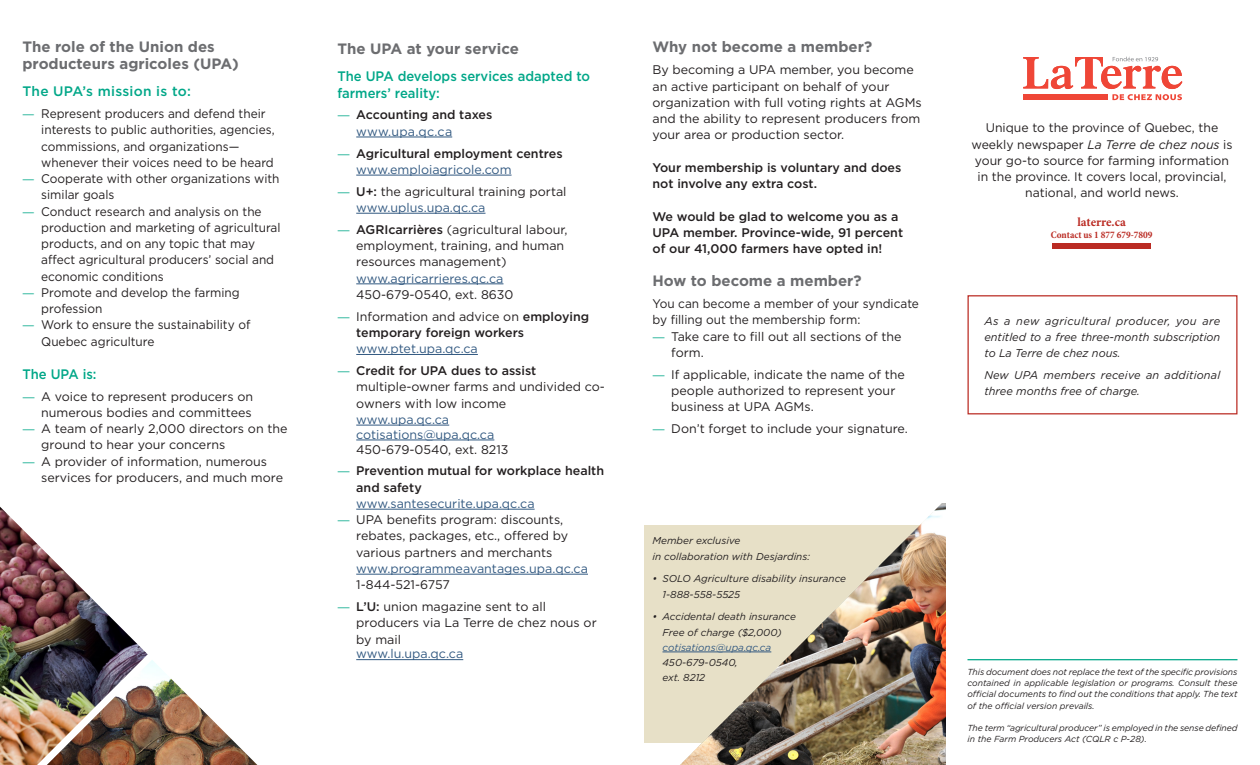
<style>
.page{position:relative;width:1260px;height:765px;background:#fff}
.page>*{position:absolute;margin:0;border:0;box-sizing:border-box;transform-origin:0 0}
.Sous-Titre-1{font:700 15px/16.2px "Gotham";color:#6c6d70}
.Sous-Titre-2{font:700 15px "Gotham";color:#6c6d70}
.Sous-Titre-2-2{font:500 13.75px/16.2px "Gotham";color:#00a788;scale:.95 1}
.Sous-Titre-2-3{font:500 13.75px "Gotham";letter-spacing:.02em;color:#00a788}
.texte{font:12.5px/16.2px "Gotham";color:#231f20}
.texte-2{font:12.5px/16.2px "Gotham";color:#231f20;scale:.95 1}
.texte-3{font:500 12.5px/16.2px "Gotham";color:#231f20}
.t1{font:12.5px/14.9px "Gotham";color:#325981}
.t2{font:700 12.5px "Minion Pro";letter-spacing:-.005em;color:#ba2b23}
.texte-4{font:italic 11.25px/16.2px "Gotham";color:#231f20;text-align:justify}
.texte-5{font:italic 10px/16.2px "Gotham";color:#231f20}
.t3{font:italic 10px/14.9px "Gotham";color:#325981}
.t4{font:700 condensed 10px "Minion Pro";color:#ba2b23}
.texte-6{font:italic 8.75px/11.2px "Gotham";letter-spacing:-.01em;color:#231f20;text-align:justify}
.s1{font-family:"Myriad Pro";color:#00a788}
.s2{font-family:"Myriad Pro";font-weight:400;color:#00a788}
.s3{font-weight:400;color:#325981}
.s4{font-weight:500}
.s5{color:#325981}
.s6{font-weight:400}
.s7{color:#231f20}
.s8{font-style:italic}
</style>
<div class="page">
<div style="left:644px;top:525px;width:278px;height:217px;background:#e7e0c7"></div>
<img style="left:671px;top:503px;width:275px;height:262px">
<hr style="left:356px;top:137px;width:96px;height:1px;background:#325981">
<hr style="left:356px;top:175px;width:156px;height:1px;background:#325981">
<hr style="left:356px;top:213px;width:129px;height:1px;background:#325981">
<hr style="left:356px;top:284px;width:147px;height:1px;background:#325981">
<hr style="left:356px;top:354px;width:122px;height:1px;background:#325981">
<hr style="left:356px;top:425px;width:93px;height:1px;background:#325981">
<hr style="left:356px;top:440px;width:138px;height:1px;background:#325981">
<hr style="left:356px;top:509px;width:179px;height:1px;background:#325981">
<hr style="left:356px;top:574px;width:232px;height:1px;background:#325981">
<hr style="left:356px;top:659px;width:107px;height:1px;background:#325981">
<svg style="left:1023px;top:57px;width:159px;height:43px"></svg>
<img style="left:0;top:507px;width:148px;height:258px">
<img style="left:47px;top:660px;width:210px;height:105px">
<hr style="left:662px;top:652px;width:109px;height:1px;background:#325981">
<div style="left:1052px;top:243px;width:99px;height:5px;background:#ba2b23"></div>
<div style="left:968px;top:295px;width:270px;height:119px;border:1px solid #ba2b23"></div>
<hr style="left:968px;top:659px;width:270px;height:1px;background:#00a788">
<p class="Sous-Titre-1" style="left:22px;top:39px;width:218px">The role of the Union des producteurs agricoles (UPA)</p>
<p class="Sous-Titre-2-3" style="left:22px;top:82px;width:170px">The UPA’s mission is to:</p>
<p class="texte-2" style="left:41px;top:105px;width:247px;text-indent:-19px"><span class="s1">—</span> Represent producers and defend their interests to public authorities, agencies, commissions, and organizations— whenever their voices need to be heard</p>
<p class="texte-2" style="left:41px;top:170px;width:252px;text-indent:-19px"><span class="s1">—</span> Cooperate with other organizations with similar goals</p>
<p class="texte-2" style="left:41px;top:203px;width:253px;text-indent:-19px"><span class="s1">—</span> Conduct research and analysis on the production and marketing of agricultural products, and on any topic that may affect agricultural producers’ social and economic conditions</p>
<p class="texte-2" style="left:41px;top:284px;width:211px;text-indent:-19px"><span class="s1">—</span> Promote and develop the farming profession</p>
<p class="texte-2" style="left:41px;top:317px;width:222px;text-indent:-19px"><span class="s1">—</span> Work to ensure the sustainability of<br>Quebec agriculture</p>
<p class="Sous-Titre-2-2" style="left:22px;top:366px;width:79px">The UPA is:</p>
<p class="texte" style="left:22px;top:388px;width:232px;text-align:right"><span class="s1">—</span> A voice to represent producers on numerous bodies and committees</p>
<p class="texte" style="left:41px;top:420px;width:248px;text-indent:-19px"><span class="s1">—</span> A team of nearly 2,000 directors on the ground to hear your concerns</p>
<p class="texte" style="left:41px;top:453px;width:243px;text-indent:-19px"><span class="s1">—</span> A provider of information, numerous services for producers, and much more</p>
<p class="Sous-Titre-2" style="left:338px;top:39px;width:183px">The UPA at your service</p>
<p class="Sous-Titre-2-2" style="left:338px;top:68px;width:267px">The UPA develops services adapted to farmers’ reality:</p>
<p class="texte-3" style="left:356px;top:107px;width:138px;text-indent:-19px"><span class="s2">—</span> Accounting and taxes <span class="s3">www.upa.qc.ca</span></p>
<p class="texte-3" style="left:356px;top:145px;width:208px;text-indent:-19px"><span class="s2">—</span> Agricultural employment centres <span class="s3">www.emploiagricole.com</span></p>
<p class="texte" style="left:356px;top:183px;width:212px;text-indent:-19px"><span class="s1">—</span> <span class="s4">U+:</span> the agricultural training portal <span class="s5">www.uplus.upa.qc.ca</span></p>
<p class="texte" style="left:356px;top:221px;width:213px;text-indent:-19px"><span class="s1">—</span> <span class="s4">AGRIcarrières</span> (agricultural labour, employment, training, and human resources management) <span class="s5">www.agricarrieres.qc.ca<br></span>450-679-0540, ext. 8630</p>
<p class="texte-3" style="left:356px;top:308px;width:234px;text-indent:-19px"><span class="s2">—</span> <span class="s6">Information and advice on</span> employing temporary foreign workers <span class="s3">www.ptet.upa.qc.ca</span></p>
<p class="texte" style="left:356px;top:362px;width:250px;text-indent:-19px"><span class="s1">—</span> <span class="s4">Credit for UPA dues to assist </span>multiple-owner farms and undivided co&shy;owners with low income<br><span class="s5">www.upa.qc.ca</span></p>
<p class="t1" style="left:356px;top:427px;width:154px">cotisations@upa.qc.ca<br><span class="s7">450-679-0540, ext. 8213</span></p>
<p class="texte-3" style="left:356px;top:463px;width:249px;text-indent:-19px"><span class="s2">—</span> Prevention mutual for workplace health and safety<br><span class="s3">www.santesecurite.upa.qc.ca</span></p>
<p class="texte" style="left:356px;top:511px;width:233px;text-indent:-19px"><span class="s1">—</span> UPA benefits program: discounts, rebates, packages, etc., offered by various partners and merchants <span class="s5">www.programmeavantages.upa.qc.ca<br></span>1-844-521-6757</p>
<p class="texte" style="left:356px;top:598px;width:242px;text-indent:-19px"><span class="s1">—</span> <span class="s4">L’U:</span> union magazine sent to all producers via La Terre de chez nous or by mail</p>
<p class="t1" style="left:356px;top:646px;width:109px">www.lu.upa.qc.ca</p>
<p class="Sous-Titre-1" style="left:652px;top:39px;width:221px">Why not become a member?</p>
<p class="texte" style="left:652px;top:62px;width:271px">By becoming a UPA member, you become an active participant on behalf of your organization with full voting rights at AGMs and the ability to represent producers from your area or production sector.</p>
<p class="texte-3" style="left:652px;top:159px;width:250px">Your membership is voluntary and does not involve any extra cost.</p>
<p class="texte-3" style="left:652px;top:208px;width:252px">We would be glad to welcome you as a<br>UPA member. Province-wide, 91 percent of our 41,000 farmers have opted in!</p>
<p class="Sous-Titre-1" style="left:652px;top:273px;width:211px">How to become a member?</p>
<p class="texte-2" style="left:652px;top:295px;width:282px">You can become a member of your syndicate by filling out the membership form:</p>
<p class="texte" style="left:671px;top:328px;width:232px;text-indent:-19px"><span class="s1">—</span> Take care to fill out all sections of the form.</p>
<p class="texte" style="left:671px;top:366px;width:235px;text-indent:-19px"><span class="s1">—</span> If applicable, indicate the name of the people authorized to represent your business at UPA AGMs.</p>
<p class="texte" style="left:652px;top:420px;width:257px"><span class="s1">—</span> Don’t forget to include your signature.</p>
<p class="texte-5" style="left:652px;top:532px;width:159px">Member exclusive<br>in collaboration with Desjardins:</p>
<p class="texte-5" style="left:662px;top:570px;width:185px;text-indent:-10px">• SOLO Agriculture disability insurance<br>1-888-558-5525</p>
<p class="texte-5" style="left:652px;top:608px;width:145px;text-align:center">• Accidental death insurance<br>Free of charge ($2,000)</p>
<p class="t3" style="left:662px;top:640px;width:110px">cotisations@upa.qc.ca<br><span class="s7">450-679-0540,<br>ext. 8212</span></p>
<p class="texte" style="left:971px;top:119px;width:263px;text-align:center">Unique to the province of Quebec, the weekly newspaper <span class="s8">La Terre de chez nous</span> is your go-to source for farming information in the province. It covers local, provincial, national, and world news.</p>
<p class="t2" style="left:1077px;top:214px;width:50px">laterre.ca</p>
<p class="t4" style="left:1051px;top:228px;width:103px">Contact us 1 877 679-7809</p>
<p class="texte-4" style="left:984px;top:312px;width:238px">As a new agricultural producer, you are entitled to a free three-month subscription to La Terre de chez nous.</p>
<p class="texte-4" style="left:984px;top:367px;width:237px">New UPA members receive an additional three months free of charge.</p>
<p class="texte-6" style="left:968px;top:666px;width:272px">This document does not replace the text of the specific provisions contained in applicable legislation or programs. Consult these official documents to find out the conditions that apply. The text of the official version prevails.</p>
<p class="texte-6" style="left:968px;top:722px;width:272px">The term “agricultural producer” is employed in the sense defined in the Farm Producers Act (CQLR c P-28).</p>
</div>
